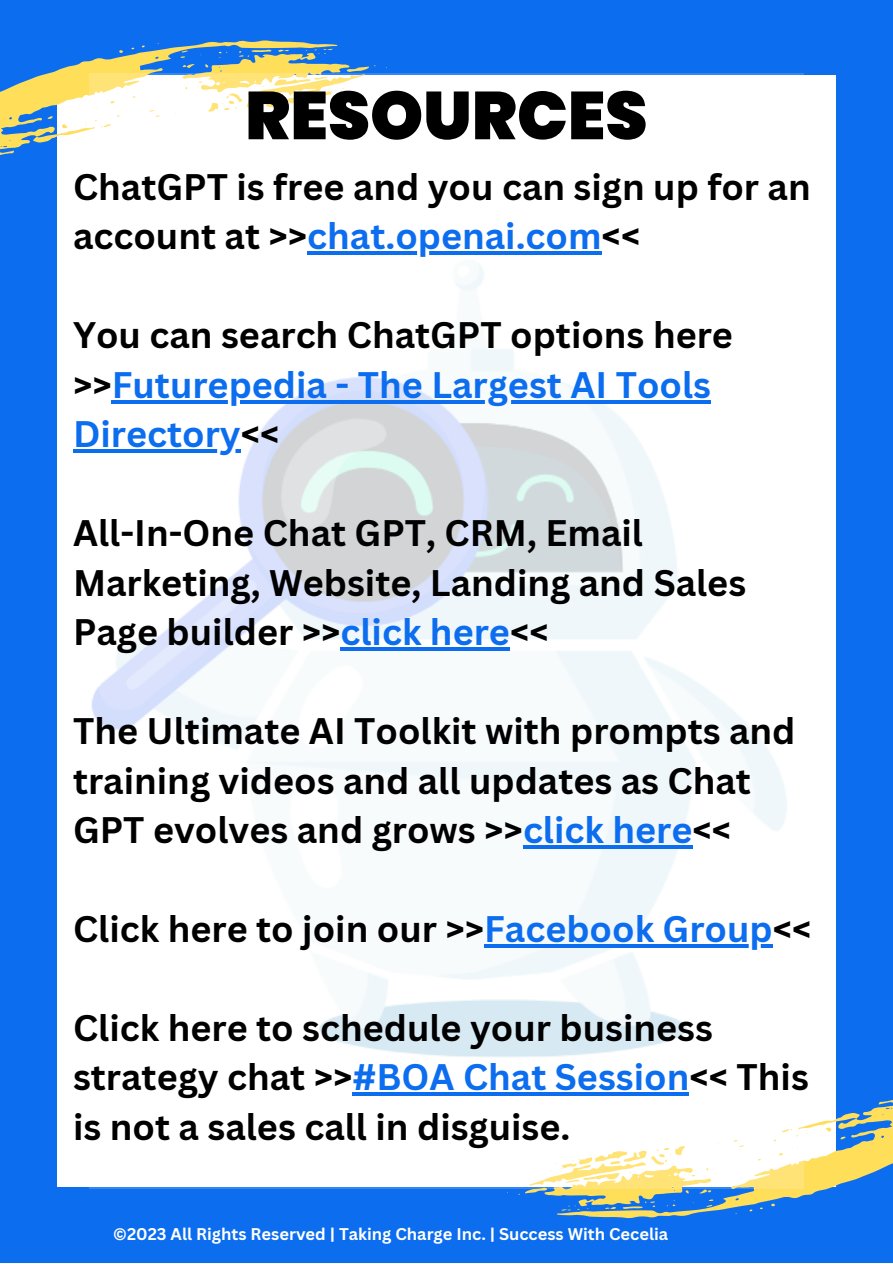
<style>
.page{position:relative;width:893px;height:1264px;background:#fff}
.page>*{position:absolute;margin:0;border:0;box-sizing:border-box;transform-origin:0 0}
.t1{font:900 67.5px "Poppins";color:#000}
.t2{font:700 36px/49.5px "Canva Sans";color:#000}
.t3{font:700 36px/49.5px "Canva Sans";color:#0c6def}
.t4{font:700 16.5px "Canva Sans";color:#fff}
.s1{color:#0c6def}
.s2{color:#000}
</style>
<div class="page">
<div style="left:0;top:0;width:892px;height:1262px;background:#0c6def"></div>
<div style="left:57px;top:75px;width:778px;height:1112px;background:#fff"></div>
<svg style="left:0;top:46px;width:175px;height:109px"></svg>
<svg style="left:119px;top:50px;width:4px;height:3px"></svg>
<svg style="left:33px;top:116px;width:56px;height:29px"></svg>
<svg style="left:175px;top:40px;width:201px;height:33px"></svg>
<svg style="left:718px;top:1083px;width:174px;height:131px"></svg>
<svg style="left:770px;top:1203px;width:5px;height:3px"></svg>
<svg style="left:759px;top:1206px;width:4px;height:3px"></svg>
<svg style="left:803px;top:1110px;width:57px;height:31px"></svg>
<svg style="left:518px;top:1188px;width:200px;height:31px"></svg>
<img style="left:89px;top:73px;width:714px;height:1115px">
<hr style="left:307px;top:251px;width:294px;height:4px;background:#0c6def">
<hr style="left:112px;top:400px;width:599px;height:3px;background:#0c6def">
<hr style="left:73px;top:449px;width:168px;height:4px;background:#0c6def">
<hr style="left:340px;top:647px;width:170px;height:3px;background:#0c6def">
<hr style="left:523px;top:845px;width:169px;height:3px;background:#0c6def">
<hr style="left:484px;top:944px;width:288px;height:3px;background:#0c6def">
<hr style="left:352px;top:1092px;width:337px;height:4px;background:#0c6def">
<p class="t1" style="left:245px;top:68px;width:404px">RESOURCES</p>
<p class="t2" style="left:73px;top:161px;width:739px">ChatGPT is free and you can sign up for an account at &gt;&gt;<span class="s1">chat.openai.com</span>&lt;&lt;</p>
<p class="t3" style="left:73px;top:309px;width:661px"><span class="s2">You can search ChatGPT options here &gt;&gt;</span>Futurepedia - The Largest AI Tools<br>Directory<span class="s2">&lt;&lt;</span></p>
<p class="t2" style="left:73px;top:507px;width:674px">All-In-One Chat GPT, CRM, Email<br>Marketing, Website, Landing and Sales<br>Page builder &gt;&gt;<span class="s1">click here</span>&lt;&lt;</p>
<p class="t2" style="left:73px;top:705px;width:724px">The Ultimate AI Toolkit with prompts and training videos and all updates as Chat<br>GPT evolves and grows &gt;&gt;<span class="s1">click here</span>&lt;&lt;</p>
<p class="t2" style="left:73px;top:903px;width:739px">Click here to join our &gt;&gt;<span class="s1">Facebook Group</span>&lt;&lt;</p>
<p class="t2" style="left:73px;top:1002px;width:737px">Click here to schedule your business strategy chat &gt;&gt;<span class="s1">#BOA Chat Session</span>&lt;&lt; This is not a sales call in disguise.</p>
<p class="t4" style="left:113px;top:1222px;width:556px">©2023 All Rights Reserved | Taking Charge Inc. | Success With Cecelia</p>
</div>
